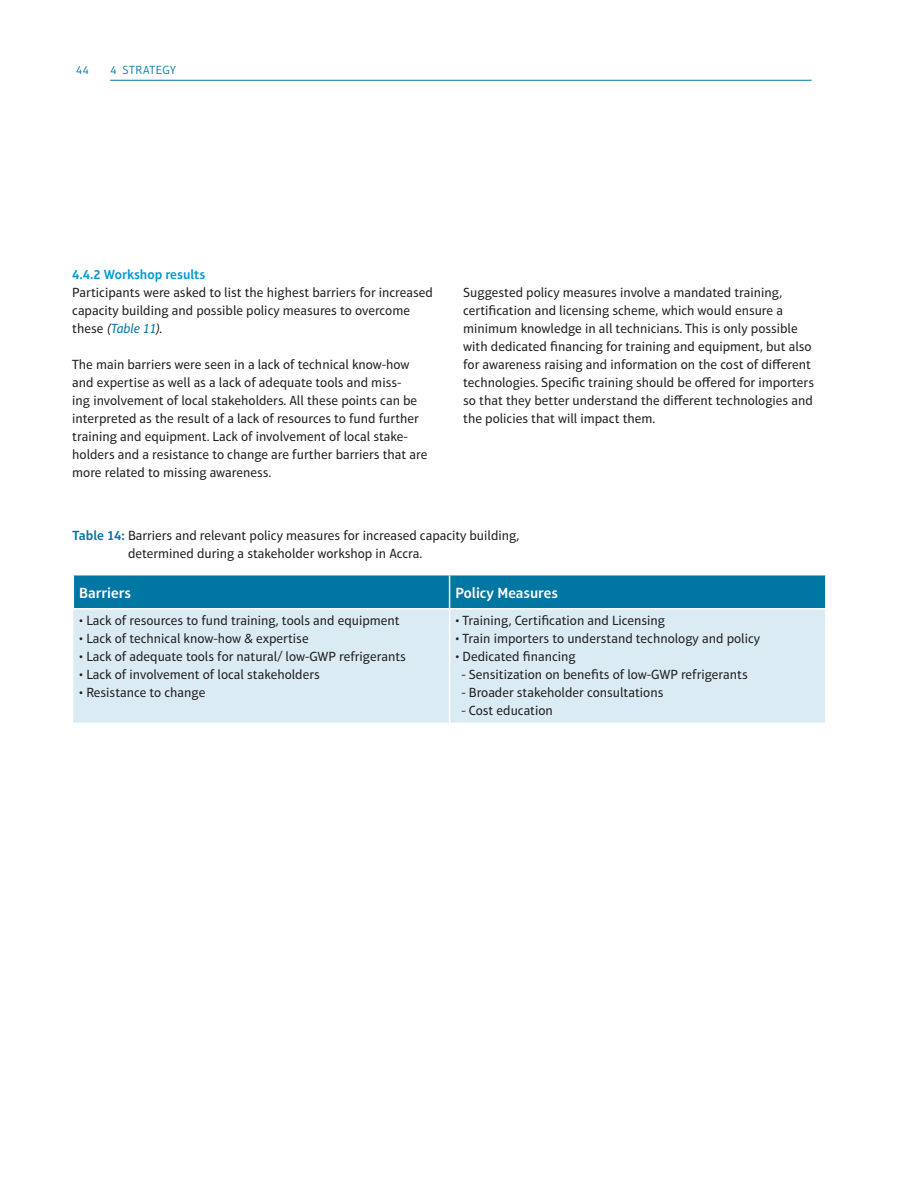
<style>
.page{position:relative;width:918px;height:1188px;background:#fff}
.page>*{position:absolute;margin:0;border:0;box-sizing:border-box;transform-origin:0 0}
.Copy{font:600 15px "Aptifer Sans LT Pro";color:#fff}
.Copy-2{font:13.5px/18px "Aptifer Sans LT Pro";color:#231f20}
.Table_Head{font:13.5px/18px "Aptifer Sans LT Pro";color:#231f20}
.SSL{font:600 13.5px "Aptifer Sans LT Pro";color:#0099d1}
.t1{font:300 12px "Aptifer Sans LT Pro";letter-spacing:.04em;color:#0076a3}
.s1{font-style:italic}
.s2{font-style:italic;color:#0076a3}
.s3{font-weight:600;color:#0076a3}
</style>
<div class="page">
<hr style="left:110px;top:80px;width:702px;height:1px;background:#0076a3">
<div style="left:74px;top:575px;width:751px;height:33px;background:#0076a3"></div>
<div style="left:73px;top:609px;width:752px;height:114px;background:#daebf4"></div>
<hr style="left:449px;top:575px;width:1px;height:33px;background:#fff">
<hr style="left:449px;top:609px;width:1px;height:114px;background:#fff">
<p class="t1" style="left:76px;top:63px;width:14px">44</p>
<p class="t1" style="left:111px;top:63px;width:67px">4 STRATEGY</p>
<p class="SSL" style="left:72px;top:266px;width:135px">4.4.2 Workshop results</p>
<p class="Copy-2" style="left:72px;top:283px;width:362px">Participants were asked to list the highest barriers for increased capacity building and possible policy measures to overcome these <span class="s1">(</span><span class="s2">Table 11</span><span class="s1">).</span></p>
<p class="Copy-2" style="left:72px;top:355px;width:357px">The main barriers were seen in a lack of technical know-how and expertise as well as a lack of adequate tools and miss-<br>ing involvement of local stakeholders. All these points can be interpreted as the result of a lack of resources to fund further training and equipment. Lack of involvement of local stake&shy;holders and a resistance to change are further barriers that are more related to missing awareness.</p>
<p class="Copy-2" style="left:463px;top:283px;width:352px">Suggested policy measures involve a mandated training, certification and licensing scheme, which would ensure a minimum knowledge in all technicians. This is only possible with dedicated financing for training and equipment, but also for awareness raising and information on the cost of different technologies. Specific training should be offered for importers so that they better understand the different technologies and the policies that will impact them.</p>
<p class="Table_Head" style="left:128px;top:526px;width:393px;text-indent:-55px"><span class="s3">Table 14:</span> Barriers and relevant policy measures for increased capacity building, determined during a stakeholder workshop in Accra.</p>
<p class="Copy" style="left:79px;top:584px;width:53px">Barriers</p>
<p class="Copy" style="left:456px;top:584px;width:104px">Policy Measures</p>
<p class="Copy-2" style="left:79px;top:611px;width:322px">• Lack of resources to fund training, tools and equipment</p>
<p class="Copy-2" style="left:79px;top:629px;width:231px">• Lack of technical know-how &amp; expertise</p>
<p class="Copy-2" style="left:79px;top:647px;width:328px">• Lack of adequate tools for natural/ low-GWP refrigerants</p>
<p class="Copy-2" style="left:79px;top:665px;width:242px">• Lack of involvement of local stakeholders</p>
<p class="Copy-2" style="left:79px;top:683px;width:128px">• Resistance to change</p>
<p class="Copy-2" style="left:456px;top:611px;width:211px">• Training, Certification and Licensing</p>
<p class="Copy-2" style="left:456px;top:629px;width:306px">• Train importers to understand technology and policy</p>
<p class="Copy-2" style="left:456px;top:647px;width:122px">• Dedicated financing</p>
<p class="Copy-2" style="left:462px;top:665px;width:288px">- Sensitization on benefits of low-GWP refrigerants</p>
<p class="Copy-2" style="left:462px;top:683px;width:203px">- Broader stakeholder consultations</p>
<p class="Copy-2" style="left:462px;top:701px;width:93px">- Cost education</p>
</div>
